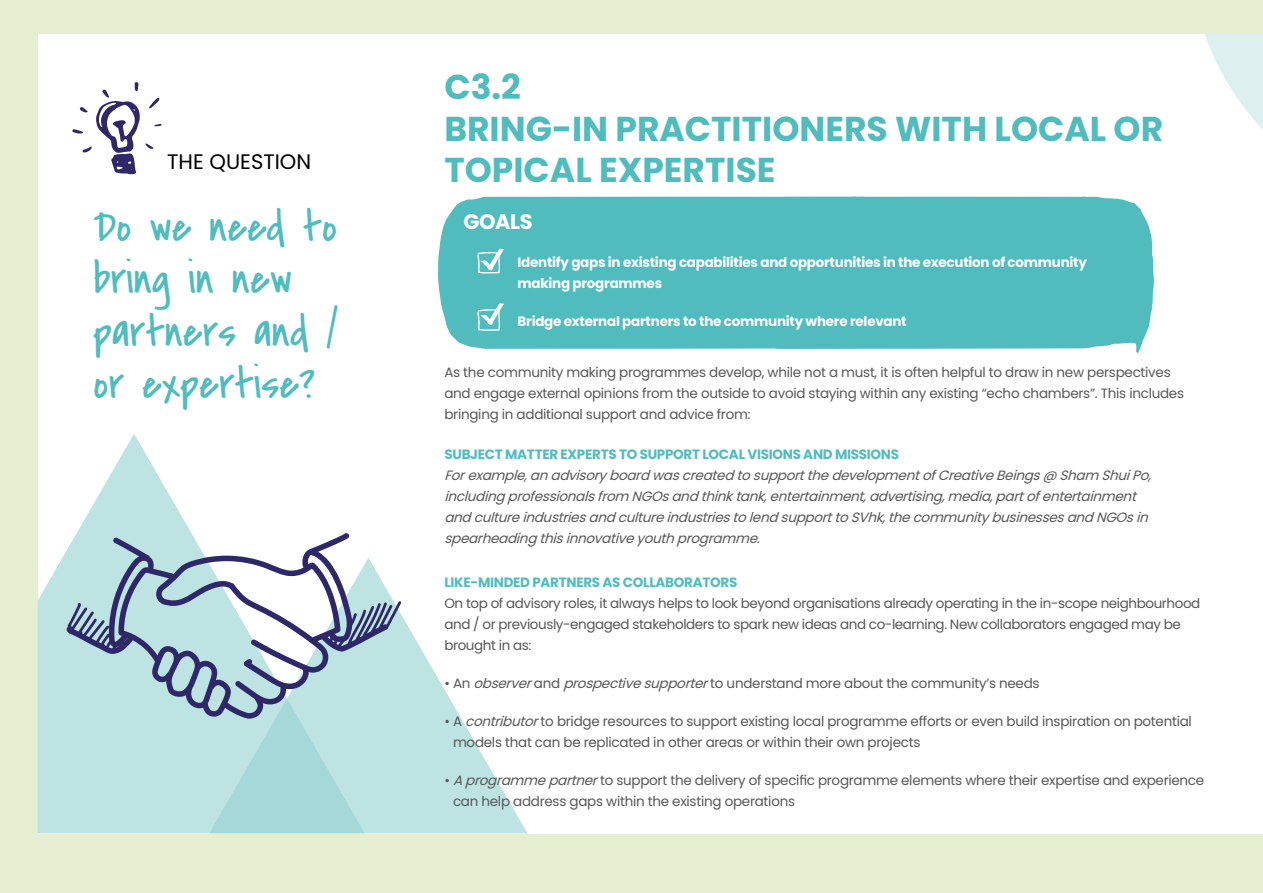
<style>
.page{position:relative;width:1263px;height:893px;background:#e6efd2}
.page>*{position:absolute;margin:0;border:0;box-sizing:border-box;transform-origin:0 0}
.t1{font:45px/52.5px "Covered By Your Grace";color:#50bcbd}
.t2{font:700 34.5px/41.4px "Poppins";color:#50bcbd}
.t3{font:21px "Poppins";color:#000}
.t4{font:700 21px "Poppins";letter-spacing:-.02em;color:#fff}
.t5{font:13.5px/21px "Poppins";letter-spacing:-.02em;color:#575756}
.t6{font:italic 13.5px/21px "Poppins";color:#575756}
.t7{font:700 13.5px/21px "Poppins";letter-spacing:-.02em;color:#fff}
.t8{font:700 13.5px "Poppins";letter-spacing:-.02em;color:#50bcbd}
.s1{font-style:italic}
</style>
<div class="page">
<div style="left:38px;top:34px;width:1225px;height:799px;background:#fff"></div>
<svg style="left:38px;top:434px;width:171px;height:399px;fill:#bee3e3"></svg>
<svg style="left:209px;top:602px;width:318px;height:231px;fill:#bee3e3"></svg>
<svg style="left:72px;top:82px;width:90px;height:92px"></svg>
<div style="left:438px;top:197px;width:280px;height:152px;background:#50bcbd"></div>
<div style="left:718px;top:197px;width:436px;height:156px;background:#50bcbd"></div>
<svg style="left:477px;top:249px;width:27px;height:25px"></svg>
<svg style="left:477px;top:303px;width:27px;height:28px"></svg>
<svg style="left:67px;top:533px;width:334px;height:186px;fill:#bee3e3"></svg>
<svg style="left:1205px;top:34px;width:58px;height:96px"></svg>
<h3 class="t3" style="left:167px;top:150px;width:145px">THE QUESTION</h3>
<h1 class="t1" style="left:94px;top:200px;width:246px">Do we need to bring in new partners and / or expertise?</h1>
<h2 class="t2" style="left:444px;top:67px;width:720px">C3.2<br>BRING-IN PRACTITIONERS WITH LOCAL OR<br>TOPICAL EXPERTISE</h2>
<h3 class="t4" style="left:463px;top:210px;width:71px">GOALS</h3>
<p class="t7" style="left:517px;top:252px;width:571px">Identify gaps in existing capabilities and opportunities in the execution of community making programmes</p>
<p class="t7" style="left:517px;top:311px;width:391px">Bridge external partners to the community where relevant</p>
<p class="t5" style="left:444px;top:362px;width:741px">As the community making programmes develop, while not a must, it is often helpful to draw in new perspectives and engage external opinions from the outside to avoid staying within any existing “echo chambers”. This includes bringing in additional support and advice from:</p>
<p class="t8" style="left:444px;top:447px;width:456px">SUBJECT MATTER EXPERTS TO SUPPORT LOCAL VISIONS AND MISSIONS</p>
<p class="t6" style="left:444px;top:465px;width:714px">Forexample,anadvisoryboardwascreatedtosupportthedevelopmentofCreativeBeings@ Sham ShuiPo, includingprofessionalsfrom NGOsandthinktank,entertainment,advertising,media,partofentertainment andcultureindustriesandcultureindustriestolendsupporttoSVhk,thecommunitybusinessesandNGOsin spearheadingthisinnovativeyouthprogramme.</p>
<p class="t8" style="left:444px;top:574px;width:294px">LIKE-MINDED PARTNERS AS COLLABORATORS</p>
<p class="t5" style="left:444px;top:593px;width:757px">On top of advisory roles, it always helps to look beyond organisations already operating in the in-scope neighbourhood and / or previously-engaged stakeholders to spark new ideas and co-learning. New collaborators engaged may be brought in as:</p>
<p class="t5" style="left:444px;top:673px;width:597px">• An <span class="s1">observer</span>and <span class="s1">prospectivesupporter</span>to understand more about the community’s needs</p>
<p class="t5" style="left:453px;top:711px;width:740px;text-indent:-9px">• A <span class="s1">contributor</span>to bridge resources to support existing local programme efforts or even build inspiration on potential models that can be replicated in other areas or within their own projects</p>
<p class="t5" style="left:453px;top:770px;width:753px;text-indent:-9px">• <span class="s1">Aprogrammepartner</span>to support the delivery of specific programme elements where their expertise and experience can help address gaps within the existing operations</p>
</div>
